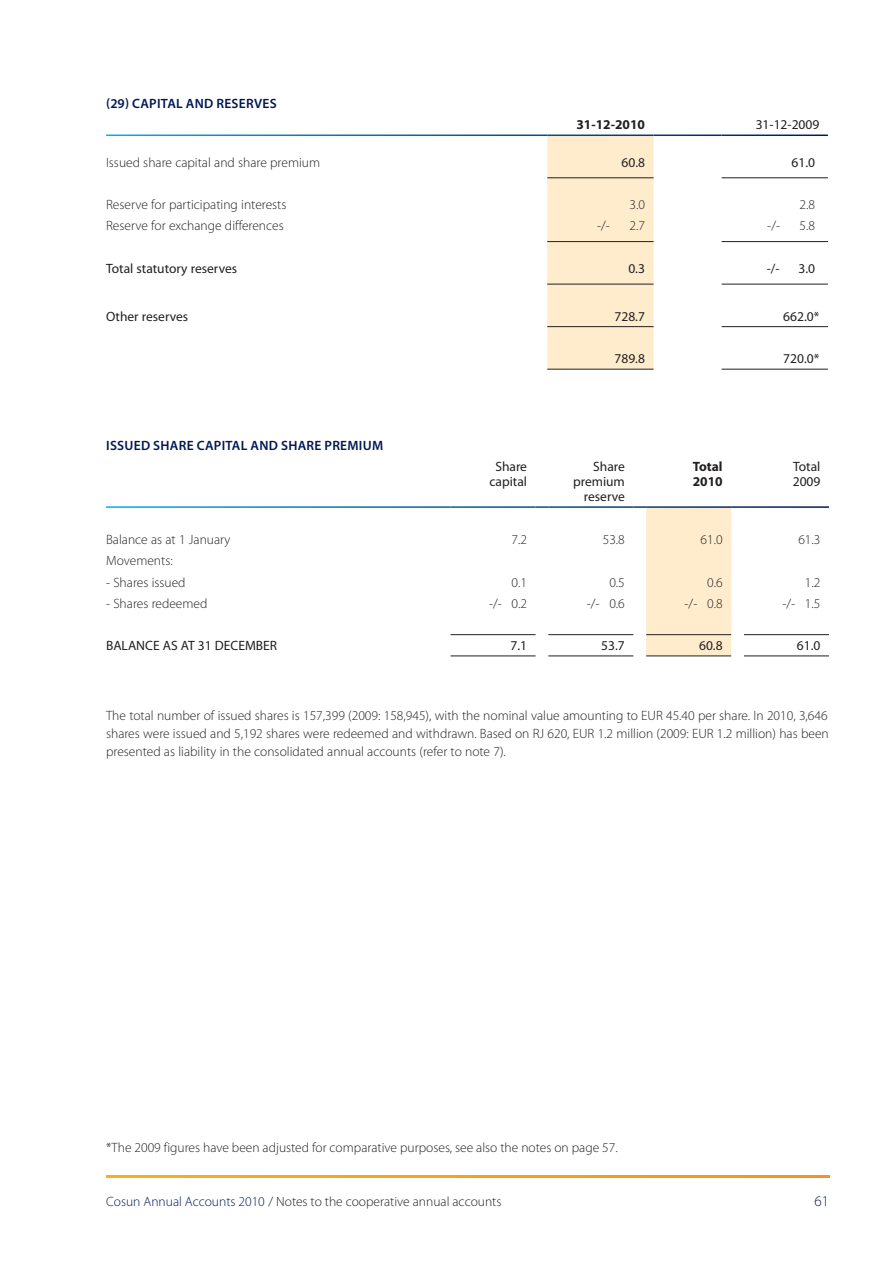
<style>
.page{position:relative;width:893px;height:1263px;background:#fff}
.page>*{position:absolute;margin:0;border:0;box-sizing:border-box;transform-origin:0 0}
.t1{font:300 15px "Myriad Pro";color:#001954}
.t2{font:300 13.5px/18px "Myriad Pro";color:#231f20;text-align:justify}
.t3{font:13.5px/15px "Myriad Pro";color:#231f20;text-align:center}
.t4{font:600 13.5px "Myriad Pro";letter-spacing:.02em;color:#001954}
.t5{font:700 13.5px/15px "Myriad Pro";color:#231f20}
.s1{color:#001954}
</style>
<div class="page">
<svg style="left:106px;top:1176px;width:723px;height:1px"></svg>
<div style="left:547px;top:136px;width:107px;height:233px;background:#feeccd"></div>
<hr style="left:547px;top:284px;width:107px;height:1px;background:#231f20">
<hr style="left:722px;top:284px;width:106px;height:1px;background:#231f20">
<hr style="left:547px;top:326px;width:107px;height:1px;background:#231f20">
<hr style="left:722px;top:326px;width:106px;height:1px;background:#231f20">
<hr style="left:547px;top:369px;width:107px;height:1px;background:#231f20">
<hr style="left:722px;top:369px;width:106px;height:1px;background:#231f20">
<hr style="left:547px;top:241px;width:107px;height:1px;background:#231f20">
<hr style="left:722px;top:241px;width:106px;height:1px;background:#231f20">
<hr style="left:547px;top:178px;width:107px;height:1px;background:#231f20">
<hr style="left:722px;top:178px;width:106px;height:1px;background:#231f20">
<hr style="left:450px;top:634px;width:86px;height:1px;background:#231f20">
<hr style="left:548px;top:634px;width:85px;height:1px;background:#231f20">
<hr style="left:744px;top:634px;width:85px;height:1px;background:#231f20">
<hr style="left:450px;top:655px;width:86px;height:1px;background:#231f20">
<hr style="left:548px;top:655px;width:85px;height:1px;background:#231f20">
<hr style="left:744px;top:655px;width:85px;height:1px;background:#231f20">
<svg style="left:536px;top:506px;width:12px;height:2px"></svg>
<svg style="left:633px;top:506px;width:111px;height:150px"></svg>
<p class="t4" style="left:106px;top:95px;width:164px">(29) CAPITAL AND RESE RVES</p>
<p class="t5" style="left:576px;top:117px;width:70px">31-12-2010</p>
<p class="t3" style="left:756px;top:117px;width:65px">31-12-2009</p>
<p class="t2" style="left:106px;top:153px;width:216px">Issued share capital and share premium</p>
<p class="t3" style="left:621px;top:154px;width:25px">60.8</p>
<p class="t3" style="left:792px;top:154px;width:25px">61.0</p>
<p class="t2" style="left:106px;top:196px;width:182px">Reserve for participating interests</p>
<p class="t2" style="left:629px;top:196px;width:17px">3.0</p>
<p class="t2" style="left:800px;top:196px;width:17px">2.8</p>
<p class="t2" style="left:106px;top:217px;width:179px">Reserve for exchange differences</p>
<p class="t2" style="left:597px;top:217px;width:14px">-/-</p>
<p class="t2" style="left:629px;top:217px;width:17px">2.7</p>
<p class="t2" style="left:767px;top:217px;width:14px">-/-</p>
<p class="t2" style="left:800px;top:217px;width:17px">5.8</p>
<p class="t3" style="left:106px;top:261px;width:133px">Total statutory reserves</p>
<p class="t3" style="left:628px;top:261px;width:18px">0.3</p>
<p class="t3" style="left:767px;top:261px;width:14px">-/-</p>
<p class="t3" style="left:798px;top:261px;width:18px">3.0</p>
<p class="t3" style="left:106px;top:309px;width:84px">Other reserves</p>
<p class="t3" style="left:614px;top:309px;width:32px">728.7</p>
<p class="t3" style="left:783px;top:309px;width:38px">662.0*</p>
<p class="t3" style="left:614px;top:351px;width:32px">789.8</p>
<p class="t3" style="left:783px;top:351px;width:38px">720.0*</p>
<p class="t4" style="left:106px;top:437px;width:279px">ISSUED SHARE CAPITAL AND SHARE PREMIUM</p>
<p class="t3" style="left:489px;top:459px;width:39px">Share capital</p>
<p class="t3" style="left:573px;top:459px;width:53px;text-align:right">Share premium reserve</p>
<p class="t5" style="left:693px;top:459px;width:31px">Total<br>2010</p>
<p class="t3" style="left:793px;top:459px;width:29px;text-align:left">Total<br>2009</p>
<p class="t2" style="left:106px;top:530px;width:126px">Balance as at 1 January</p>
<p class="t2" style="left:512px;top:530px;width:17px">7.2</p>
<p class="t2" style="left:603px;top:530px;width:24px">53.8</p>
<p class="t2" style="left:701px;top:530px;width:24px">61.0</p>
<p class="t2" style="left:798px;top:530px;width:24px">61.3</p>
<p class="t2" style="left:106px;top:552px;width:68px">Movements:</p>
<p class="t2" style="left:106px;top:573px;width:81px">- Shares issued</p>
<p class="t2" style="left:512px;top:573px;width:17px">0.1</p>
<p class="t2" style="left:609px;top:573px;width:17px">0.5</p>
<p class="t2" style="left:707px;top:573px;width:17px">0.6</p>
<p class="t2" style="left:805px;top:573px;width:17px">1.2</p>
<p class="t2" style="left:106px;top:594px;width:103px">- Shares redeemed</p>
<p class="t2" style="left:489px;top:594px;width:40px">-/- 0.2</p>
<p class="t2" style="left:587px;top:594px;width:40px">-/- 0.6</p>
<p class="t2" style="left:685px;top:594px;width:40px">-/- 0.8</p>
<p class="t2" style="left:782px;top:594px;width:40px">-/- 1.5</p>
<p class="t3" style="left:106px;top:638px;width:173px">BALANCE AS AT 31 DECEMBER</p>
<p class="t3" style="left:510px;top:638px;width:18px">7.1</p>
<p class="t3" style="left:601px;top:638px;width:25px">53.7</p>
<p class="t3" style="left:699px;top:638px;width:25px">60.8</p>
<p class="t3" style="left:797px;top:638px;width:25px">61.0</p>
<p class="t2" style="left:106px;top:706px;width:724px">The total number of issued shares is 157,399 (2009: 158,945), with the nominal value amounting to EUR 45.40 per share. In 2010, 3,646 shares were issued and 5,192 shares were redeemed and withdrawn. Based on RJ 620, EUR 1.2 million (2009: EUR 1.2 million) has been presented as liability in the consolidated annual accounts (refer to note 7).</p>
<p class="t2" style="left:106px;top:1138px;width:513px">*The 2009 figures have been adjusted for comparative purposes, see also the notes on page 57.</p>
<p class="t2" style="left:106px;top:1192px;width:397px"><span class="s1">Cosun Annual Accounts 2010</span> / Notes to the cooperative annual accounts</p>
<p class="t1" style="left:814px;top:1192px;width:16px">61</p>
</div>
